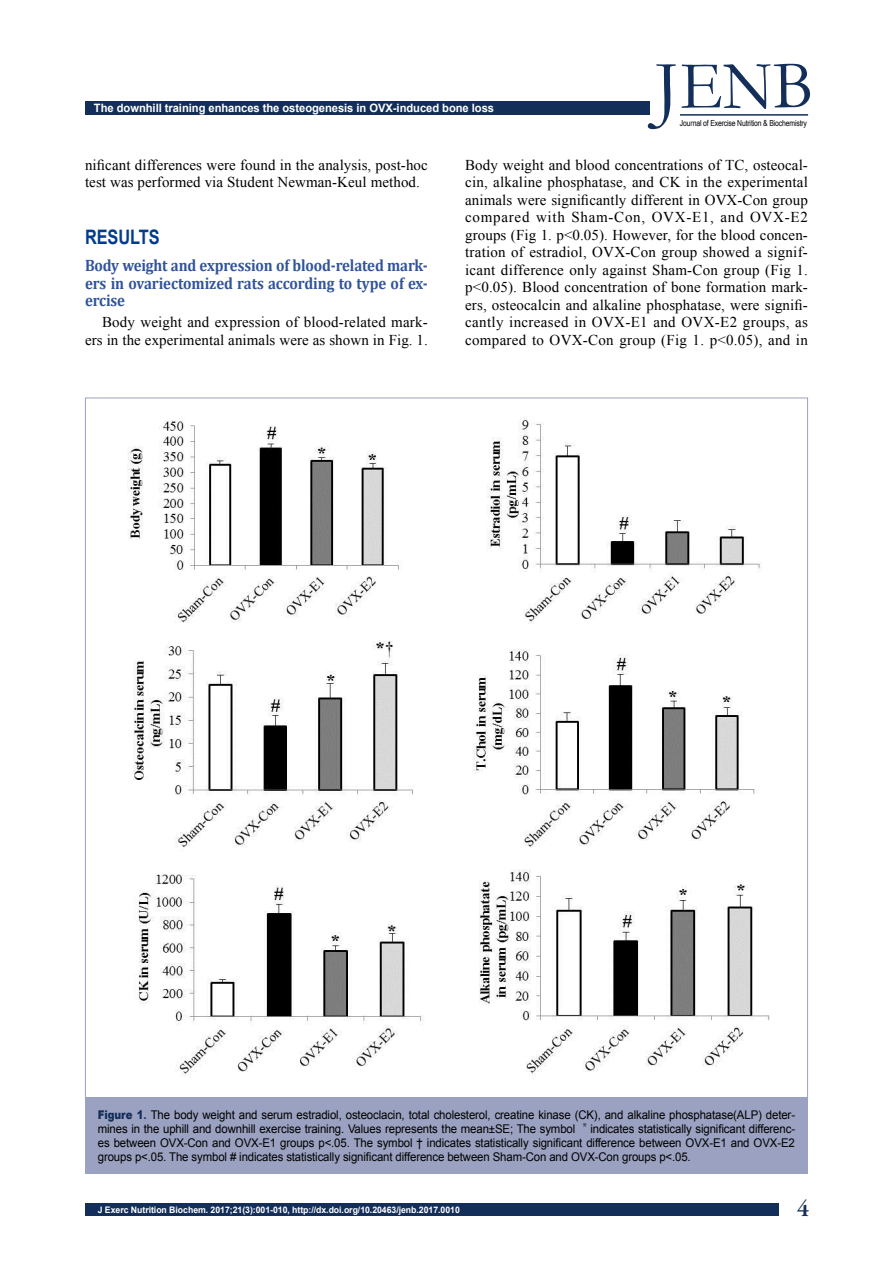
<style>
.page{position:relative;width:893px;height:1263px;background:#fff}
.page>*{position:absolute;margin:0;border:0;box-sizing:border-box;transform-origin:0 0}
.t1{font:600 24px "Garamond Premr Pro";color:#132e59}
.t2{font:700 19.95px "Arial";letter-spacing:-.005em;color:#003c8c;scale:.82 1}
.t3{font:700 16.5px/17.4px "Cambria";letter-spacing:-.005em;color:#30539b;text-align:justify;scale:.9 1}
.t4{font:15px/17.4px "Times New Roman";letter-spacing:.005em;color:#000}
.t5{font:12px/14.2px "Arial";letter-spacing:-.01em;color:#000;text-align:justify;scale:.95 1}
.t6{font:700 11.55px "Arial";letter-spacing:-.005em;color:#fff}
.t7{font:700 9px "Arial";letter-spacing:-.005em;color:#fff}
.t8{font:8.4px "Arial Narrow";letter-spacing:-.02em;color:#000}
.s1{font-weight:900;color:#132e59}
.s2{font-weight:700;color:#132e59}
.s3{font-family:"SM3 S Pgo SE"}
</style>
<div class="page">
<div style="left:85px;top:1203px;width:693px;height:13px;background:#132e59"></div>
<div style="left:85px;top:101px;width:565px;height:14px;background:#132e59"></div>
<svg style="left:648px;top:64px;width:28px;height:65px"></svg>
<svg style="left:682px;top:64px;width:128px;height:45px"></svg>
<hr style="left:680px;top:114px;width:128px;height:2px;background:#132e59">
<img style="left:127px;top:418px;width:643px;height:657px">
<div style="left:85px;top:1097px;width:723px;height:77px;background:#9ba1c0"></div>
<p class="t6" style="left:94px;top:100px;width:402px">The downhill training enhances the osteogenesis in OVX-induced bone loss</p>
<p class="t8" style="left:680px;top:116px;width:129px">Journal of Exercise Nutrition &amp; Biochemistry</p>
<p class="t4" style="left:85px;top:156px;width:344px">nificant differences were found in the analysis, post-hoc test was performed via Student Newman-Keul method.</p>
<h2 class="t2" style="left:85px;top:224px;width:93px">RESULTS</h2>
<p class="t3" style="left:85px;top:257px;width:382px">Body weight and expression of blood-related mark&shy;ers in ovariectomized rats according to type of ex&shy;ercise</p>
<p class="t4" style="left:85px;top:313px;width:344px;text-align:right">Body weight and expression of blood-related mark&shy;ers in the experimental animals were as shown in Fig. 1.</p>
<p class="t4" style="left:465px;top:156px;width:344px;text-align:justify">Body weight and blood concentrations of TC, osteocal&shy;cin, alkaline phosphatase, and CK in the experimental animals were significantly different in OVX-Con group compared with Sham-Con, OVX-E1, and OVX-E2 groups (Fig 1. p&lt;0.05). However, for the blood concen&shy;tration of estradiol, OVX-Con group showed a signif&shy;icant difference only against Sham-Con group (Fig 1. p&lt;0.05). Blood concentration of bone formation mark&shy;ers, osteocalcin and alkaline phosphatase, were signifi&shy;cantly increased in OVX-E1 and OVX-E2 groups, as compared to OVX-Con group (Fig 1. p&lt;0.05), and in</p>
<p class="t5" style="left:98px;top:1107px;width:736px"><span class="s1">Figure 1</span><span class="s2">.</span> The body weight and serum estradiol, osteoclacin, total cholesterol, creatine kinase (CK), and alkaline phosphatase(ALP) deter&shy;mines in the uphill and downhill exercise training. Values represents the mean±SE; The symbol <span class="s3">＊</span>indicates statistically significant differenc&shy;es between OVX-Con and OVX-E1 groups p&lt;.05. The symbol † indicates statistically significant difference between OVX-E1 and OVX-E2 groups p&lt;.05. The symbol # indicates statistically significant difference between Sham-Con and OVX-Con groups p&lt;.05.</p>
<p class="t7" style="left:98px;top:1204px;width:364px">J Exerc Nutrition Biochem. 2017;21(3):001-010, http://dx.doi.org/10.20463/jenb.2017.0010</p>
<h1 class="t1" style="left:797px;top:1194px;width:13px">4</h1>
</div>
